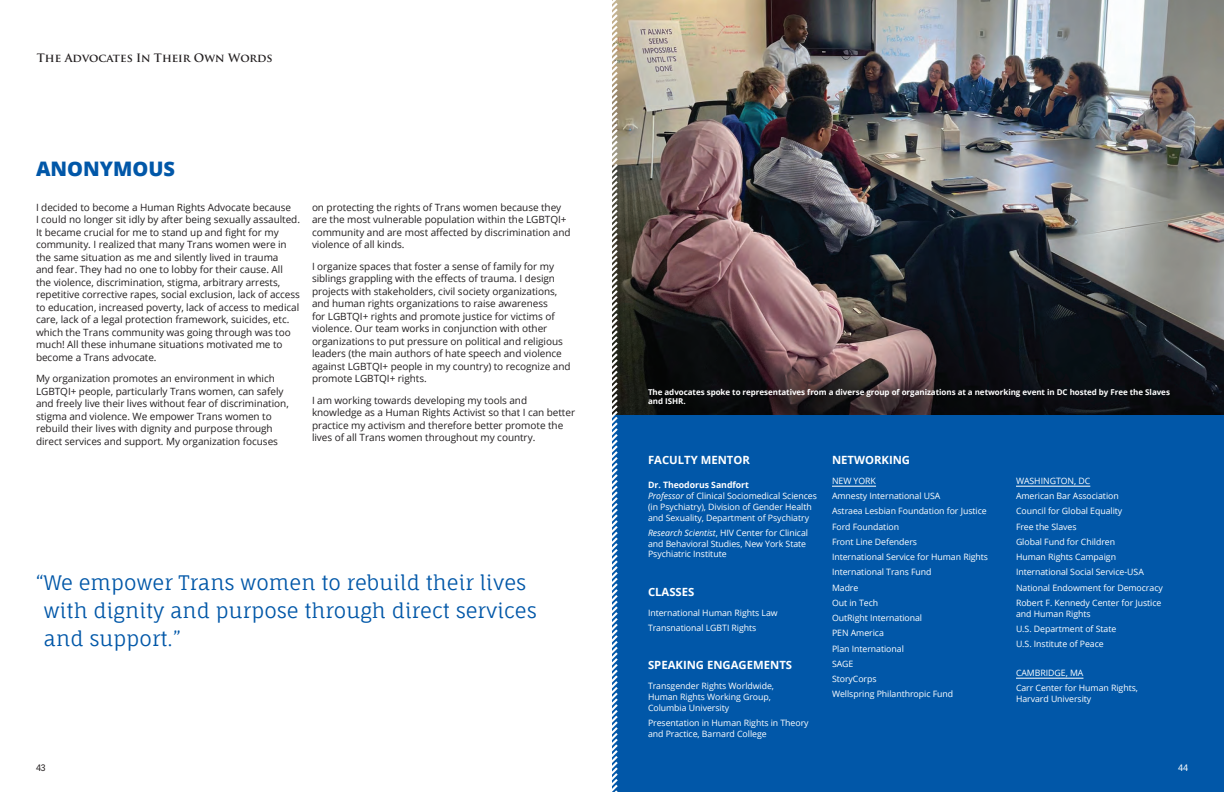
<style>
.page{position:relative;width:1224px;height:792px;background:#fff}
.page>*{position:absolute;margin:0;border:0;box-sizing:border-box;transform-origin:0 0}
.t1{font:20px/28.3px "Fauna One";color:#0157a8}
.t2{font:800 20px "Open Sans";color:#0157a8}
.t3{font:700 11.3px "Open Sans";color:#fff}
.t4{font:700 11.3px "Trajan Pro";color:#231f20}
.t5{font:10px/12.5px "Open Sans";letter-spacing:-.005em;color:#231f20}
.t6{font:9px "Adelle Sans";color:#231f20}
.t7{font:9px "Adelle Sans";color:#fff}
.t8{font:8.8px/15.3px "Open Sans";letter-spacing:-.005em;color:#fff}
.t9{font:700 8px/9px "Open Sans";letter-spacing:-.005em;color:#fff}
.s1{font-weight:700}
.s2{font-style:italic}
</style>
<div class="page">
<img style="left:612px;top:0;width:612px;height:792px">
<hr style="left:832px;top:486px;width:44px;height:1px;background:#fff">
<hr style="left:1016px;top:486px;width:74px;height:1px;background:#fff">
<hr style="left:1016px;top:678px;width:67px;height:1px;background:#fff">
<p class="t4" style="left:37px;top:51px;width:237px">The Advocates In Their Own Words</p>
<h1 class="t2" style="left:36px;top:153px;width:141px">ANONYMOUS</h1>
<p class="t5" style="left:36px;top:201px;width:266px">I decided to become a Human Rights Advocate because<br>I could no longer sit idly by after being sexually assaulted.<br>It became crucial for me to stand up and fight for my community. I realized that many Trans women were in the same situation as me and silently lived in trauma<br>and fear. They had no one to lobby for their cause. All the violence, discrimination, stigma, arbitrary arrests, repetitive corrective rapes, social exclusion, lack of access to education, increased poverty, lack of access to medical care, lack of a legal protection framework, suicides, etc. which the Trans community was going through was too much! All these inhumane situations motivated me to become a Trans advocate.</p>
<p class="t5" style="left:36px;top:372px;width:254px">My organization promotes an environment in which LGBTQI+ people, particularly Trans women, can safely and freely live their lives without fear of discrimination, stigma and violence. We empower Trans women to rebuild their lives with dignity and purpose through direct services and support. My organization focuses</p>
<p class="t5" style="left:312px;top:201px;width:260px">on protecting the rights of Trans women because they are the most vulnerable population within the LGBTQI+ community and are most affected by discrimination and violence of all kinds.</p>
<p class="t5" style="left:312px;top:260px;width:260px">I organize spaces that foster a sense of family for my siblings grappling with the effects of trauma. I design projects with stakeholders, civil society organizations, and human rights organizations to raise awareness<br>for LGBTQI+ rights and promote justice for victims of violence. Our team works in conjunction with other organizations to put pressure on political and religious leaders (the main authors of hate speech and violence against LGBTQI+ people in my country) to recognize and promote LGBTQI+ rights.</p>
<p class="t5" style="left:312px;top:394px;width:265px">I am working towards developing my tools and knowledge as a Human Rights Activist so that I can better practice my activism and therefore better promote the lives of all Trans women throughout my country.</p>
<h1 class="t1" style="left:44px;top:568px;width:494px;text-indent:-8px">“ We empower Trans women to rebuild their lives with dignity and purpose through direct services and support.”</h1>
<p class="t9" style="left:648px;top:388px;width:523px">The advocates spoke to representatives from a diverse group of organizations at a networking event in DC hosted by Free the Slaves and ISHR.</p>
<p class="t3" style="left:648px;top:452px;width:103px">FACULTY MENTOR</p>
<p class="t8" style="left:648px;top:479px;width:170px;line-height:10.8px"><span class="s1">Dr. Theodorus Sandfort<br></span><span class="s2">Professor</span> of Clinical Sociomedical Sciences (in Psychiatry), Division of Gender Health and Sexuality, Department of Psychiatry</p>
<p class="t8" style="left:648px;top:527px;width:162px;line-height:10.8px"><span class="s2">Research Scientist</span>, HIV Center for Clinical and Behavioral Studies, New York State<br>Psychiatric Institute</p>
<p class="t3" style="left:648px;top:584px;width:48px">CLASSES</p>
<p class="t8" style="left:648px;top:604px;width:131px">International Human Rights Law<br>Transnational LGBTI Rights</p>
<p class="t3" style="left:648px;top:657px;width:146px">SPEAKING ENGAGEMENTS</p>
<p class="t8" style="left:648px;top:680px;width:128px;line-height:10.8px">Transgender Rights Worldwide,<br>Human Rights Working Group,<br>Columbia University</p>
<p class="t8" style="left:648px;top:717px;width:162px;line-height:10.8px">Presentation in Human Rights in Theory and Practice, Barnard College</p>
<p class="t3" style="left:832px;top:452px;width:80px">NETWORKING</p>
<p class="t8" style="left:832px;top:473px;width:158px">NEW YORK<br>Amnesty International USA<br>Astraea Lesbian Foundation for Justice<br>Ford Foundation<br>Front Line Defenders<br>International Service for Human Rights<br>International Trans Fund<br>Madre<br>Out in Tech<br>OutRight International<br>PEN America<br>Plan International<br>SAGE<br>StoryCorps<br>Wellspring Philanthropic Fund</p>
<p class="t8" style="left:1016px;top:473px;width:148px">WASHINGTON, DC<br>American Bar Association<br>Council for Global Equality<br>Free the Slaves<br>Global Fund for Children<br>Human Rights Campaign<br>International Social Service-USA<br>National Endowment for Democracy<br>Robert F. Kennedy Center for Justice</p>
<p class="t8" style="left:1016px;top:605px;width:102px">and Human Rights<br>U.S. Department of State<br>U.S. Institute of Peace</p>
<p class="t8" style="left:1016px;top:665px;width:123px">CAMBRIDGE, MA<br>Carr Center for Human Rights,</p>
<p class="t8" style="left:1016px;top:691px;width:77px">Harvard University</p>
<p class="t6" style="left:36px;top:761px;width:11px">43</p>
<p class="t7" style="left:1178px;top:761px;width:11px">44</p>
</div>
